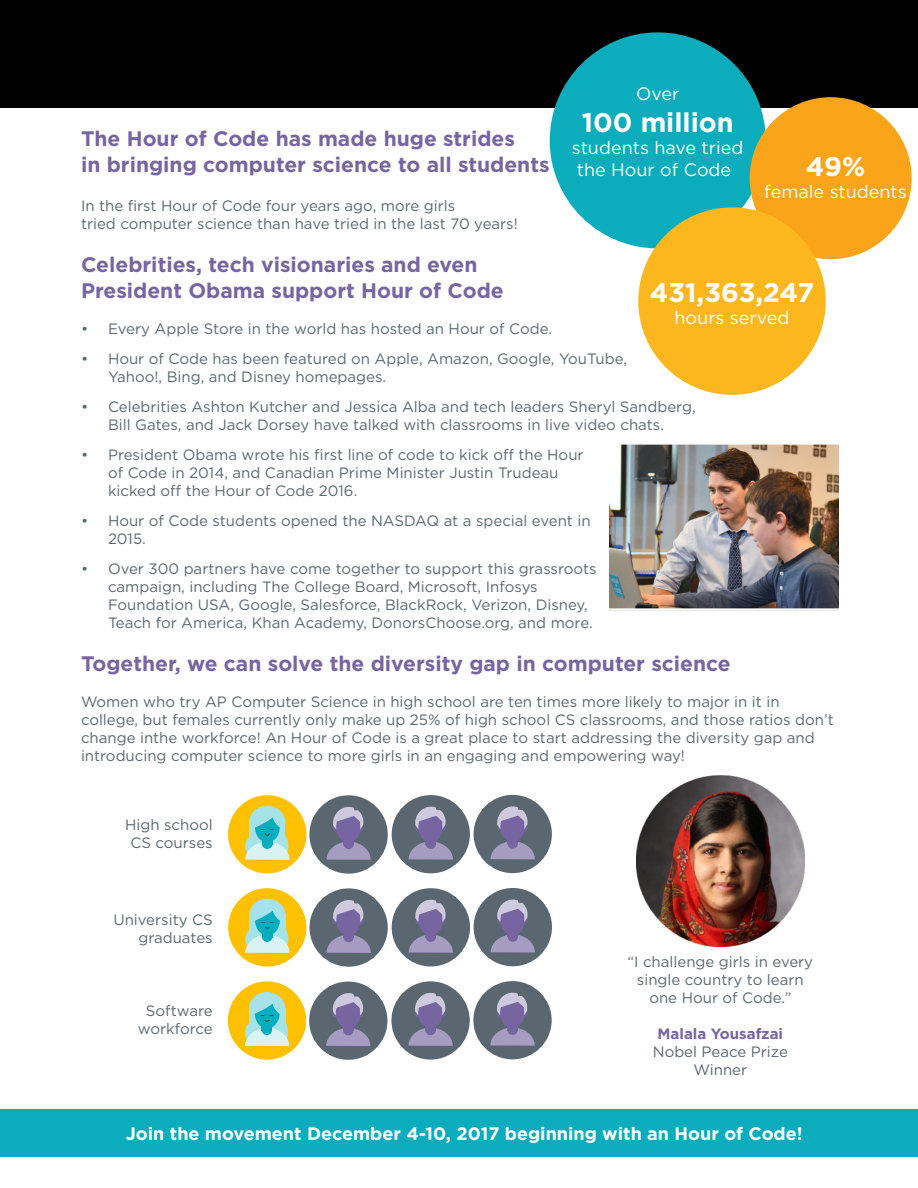
<style>
.page{position:relative;width:918px;height:1188px;background:#fff}
.page>*{position:absolute;margin:0;border:0;box-sizing:border-box;transform-origin:0 0}
.t1{font:700 27px "Gotham";color:#fff}
.t2{font:700 21px/25.2px "Gotham";color:#7665a1}
.t3{font:18px/21.6px "Gotham";color:#fff}
.t4{font:700 18px "Gotham";color:#fff}
.t5{font:15px/18px "Gotham";color:#5b6870}
.t6{font:700 15px "Gotham";color:#7665a1}
</style>
<div class="page">
<div style="left:0;top:1109px;width:918px;height:47px;background:#0badbc"></div>
<img style="left:609px;top:444px;width:229px;height:165px">
<img style="left:636px;top:775px;width:169px;height:171px">
<div style="left:0;top:0;width:918px;height:108px;background:#000"></div>
<div style="left:550px;top:32px;width:216px;height:216px;background:#0badbc;border-radius:50%"></div>
<div style="left:750px;top:97px;width:162px;height:162px;background:#faa41a;border-radius:50%"></div>
<div style="left:638px;top:207px;width:188px;height:188px;background:#fdb71e;border-radius:50%"></div>
<div style="left:474px;top:795px;width:78px;height:78px;background:#5b6770;border-radius:50%"></div>
<svg style="left:491px;top:841px;width:44px;height:18px"></svg>
<div style="left:508px;top:839px;width:10px;height:5px;background:#7665a0"></div>
<div style="left:508px;top:839px;width:10px;height:10px;background:#7665a0;border-radius:50%"></div>
<div style="left:500px;top:812px;width:25px;height:30px;background:#7665a0;border-radius:50%"></div>
<svg style="left:497px;top:806px;width:31px;height:24px"></svg>
<div style="left:309px;top:795px;width:79px;height:79px;background:#5b6770;border-radius:50%"></div>
<svg style="left:326px;top:842px;width:45px;height:18px"></svg>
<div style="left:344px;top:839px;width:10px;height:6px;background:#7665a0"></div>
<div style="left:344px;top:840px;width:10px;height:9px;background:#7665a0;border-radius:50%"></div>
<div style="left:336px;top:812px;width:25px;height:30px;background:#7665a0;border-radius:50%"></div>
<svg style="left:333px;top:807px;width:30px;height:24px"></svg>
<div style="left:392px;top:795px;width:78px;height:78px;background:#5b6770;border-radius:50%"></div>
<svg style="left:409px;top:841px;width:44px;height:19px"></svg>
<div style="left:426px;top:839px;width:10px;height:5px;background:#7665a0"></div>
<div style="left:426px;top:839px;width:10px;height:10px;background:#7665a0;border-radius:50%"></div>
<div style="left:418px;top:812px;width:25px;height:30px;background:#7665a0;border-radius:50%"></div>
<svg style="left:415px;top:806px;width:31px;height:25px"></svg>
<div style="left:228px;top:795px;width:78px;height:78px;background:#ffc000;border-radius:50%"></div>
<svg style="left:245px;top:807px;width:45px;height:53px"></svg>
<div style="left:474px;top:888px;width:78px;height:78px;background:#5b6770;border-radius:50%"></div>
<svg style="left:491px;top:934px;width:44px;height:19px"></svg>
<div style="left:508px;top:932px;width:10px;height:5px;background:#7665a0"></div>
<div style="left:508px;top:932px;width:10px;height:10px;background:#7665a0;border-radius:50%"></div>
<div style="left:500px;top:905px;width:25px;height:30px;background:#7665a0;border-radius:50%"></div>
<svg style="left:497px;top:899px;width:31px;height:24px"></svg>
<div style="left:310px;top:888px;width:78px;height:79px;background:#5b6770;border-radius:50%"></div>
<svg style="left:326px;top:935px;width:45px;height:18px"></svg>
<div style="left:344px;top:932px;width:10px;height:6px;background:#7665a0"></div>
<div style="left:344px;top:933px;width:10px;height:9px;background:#7665a0;border-radius:50%"></div>
<div style="left:336px;top:905px;width:25px;height:30px;background:#7665a0;border-radius:50%"></div>
<svg style="left:333px;top:900px;width:31px;height:24px"></svg>
<div style="left:392px;top:888px;width:78px;height:78px;background:#5b6770;border-radius:50%"></div>
<svg style="left:409px;top:935px;width:44px;height:18px"></svg>
<div style="left:426px;top:932px;width:10px;height:5px;background:#7665a0"></div>
<div style="left:426px;top:933px;width:10px;height:9px;background:#7665a0;border-radius:50%"></div>
<div style="left:418px;top:905px;width:25px;height:30px;background:#7665a0;border-radius:50%"></div>
<svg style="left:415px;top:899px;width:31px;height:25px"></svg>
<div style="left:228px;top:888px;width:78px;height:79px;background:#ffc000;border-radius:50%"></div>
<svg style="left:245px;top:900px;width:45px;height:53px"></svg>
<div style="left:473px;top:981px;width:79px;height:78px;background:#5b6770;border-radius:50%"></div>
<svg style="left:490px;top:1028px;width:45px;height:18px"></svg>
<div style="left:507px;top:1025px;width:11px;height:5px;background:#7665a0"></div>
<div style="left:507px;top:1025px;width:11px;height:10px;background:#7665a0;border-radius:50%"></div>
<div style="left:500px;top:998px;width:25px;height:30px;background:#7665a0;border-radius:50%"></div>
<svg style="left:497px;top:992px;width:30px;height:25px"></svg>
<div style="left:309px;top:982px;width:78px;height:78px;background:#5b6770;border-radius:50%"></div>
<svg style="left:326px;top:1028px;width:44px;height:18px"></svg>
<div style="left:343px;top:1025px;width:10px;height:6px;background:#7665a0"></div>
<div style="left:343px;top:1026px;width:10px;height:9px;background:#7665a0;border-radius:50%"></div>
<div style="left:336px;top:998px;width:25px;height:31px;background:#7665a0;border-radius:50%"></div>
<svg style="left:332px;top:993px;width:31px;height:24px"></svg>
<div style="left:391px;top:981px;width:79px;height:79px;background:#5b6770;border-radius:50%"></div>
<svg style="left:408px;top:1028px;width:45px;height:18px"></svg>
<div style="left:426px;top:1025px;width:10px;height:5px;background:#7665a0"></div>
<div style="left:426px;top:1026px;width:10px;height:9px;background:#7665a0;border-radius:50%"></div>
<div style="left:418px;top:998px;width:25px;height:30px;background:#7665a0;border-radius:50%"></div>
<svg style="left:415px;top:993px;width:30px;height:24px"></svg>
<div style="left:228px;top:981px;width:78px;height:79px;background:#ffc000;border-radius:50%"></div>
<svg style="left:245px;top:993px;width:44px;height:53px;background:#a0d6bd"></svg>
<p class="t3" style="left:636px;top:82px;width:45px">Over</p>
<p class="t1" style="left:582px;top:105px;width:153px">100 million</p>
<p class="t3" style="left:572px;top:136px;width:173px">students have tried the Hour of Code</p>
<p class="t2" style="left:81px;top:126px;width:436px">The Hour of Code has made huge strides</p>
<p class="t2" style="left:81px;top:151px;width:470px">in bringing computer science to all students</p>
<p class="t5" style="left:81px;top:197px;width:376px">In the first Hour of Code four years ago, more girls</p>
<p class="t5" style="left:81px;top:215px;width:438px">tried computer science than have tried in the last 70 years!</p>
<p class="t2" style="left:81px;top:252px;width:424px">Celebrities, tech visionaries and even<br>President Obama support Hour of Code</p>
<p class="t5" style="left:81px;top:319px;width:473px">• Every Apple Store in the world has hosted an Hour of Code.</p>
<p class="t5" style="left:108px;top:349px;width:521px;text-indent:-27px">• Hour of Code has been featured on Apple, Amazon, Google, YouTube,<br>Yahoo!, Bing, and Disney homepages.</p>
<p class="t5" style="left:81px;top:397px;width:616px;text-align:center">• Celebrities Ashton Kutcher and Jessica Alba and tech leaders Sheryl Sandberg,<br>Bill Gates, and Jack Dorsey have talked with classrooms in live video chats.</p>
<p class="t5" style="left:108px;top:445px;width:477px;text-indent:-27px">• President Obama wrote his first line of code to kick off the Hour of Code in 2014, and Canadian Prime Minister Justin Trudeau kicked off the Hour of Code 2016.</p>
<p class="t5" style="left:108px;top:511px;width:484px;text-indent:-27px">• Hour of Code students opened the NASDAQ at a special event in<br>2015.</p>
<p class="t5" style="left:108px;top:559px;width:490px;text-indent:-27px">• Over 300 partners have come together to support this grassroots campaign, including The College Board, Microsoft, Infosys Foundation USA, Google, Salesforce, BlackRock, Verizon, Disney, Teach for America, Khan Academy, DonorsChoose.org, and more.</p>
<p class="t2" style="left:81px;top:651px;width:651px">Together, we can solve the diversity gap in computer science</p>
<p class="t5" style="left:81px;top:692px;width:754px">Women who try AP Computer Science in high school are ten times more likely to major in it in college, but females currently only make up 25% of high school CS classrooms, and those ratios don’t change inthe workforce! An Hour of Code is a great place to start addressing the diversity gap and introducing computer science to more girls in an engaging and empowering way!</p>
<p class="t1" style="left:806px;top:149px;width:61px">49%</p>
<p class="t3" style="left:764px;top:180px;width:144px">female students</p>
<p class="t1" style="left:650px;top:275px;width:166px">431,363,247</p>
<p class="t3" style="left:675px;top:306px;width:117px">hours served</p>
<p class="t5" style="left:125px;top:816px;width:89px;text-align:center">High school<br>CS courses</p>
<p class="t5" style="left:113px;top:910px;width:101px;text-align:right">University CS graduates</p>
<p class="t5" style="left:138px;top:1001px;width:76px;text-align:center">Software workforce</p>
<p class="t5" style="left:628px;top:952px;width:187px;text-align:center">“I challenge girls in every single country to learn one Hour of Code.”</p>
<p class="t6" style="left:658px;top:1024px;width:127px">Malala Yousafzai</p>
<p class="t5" style="left:653px;top:1042px;width:137px;text-align:center">Nobel Peace Prize<br>Winner</p>
<p class="t4" style="left:126px;top:1121px;width:678px">Join the movement December 4-10, 2017 beginning with an Hour of Code!</p>
</div>
